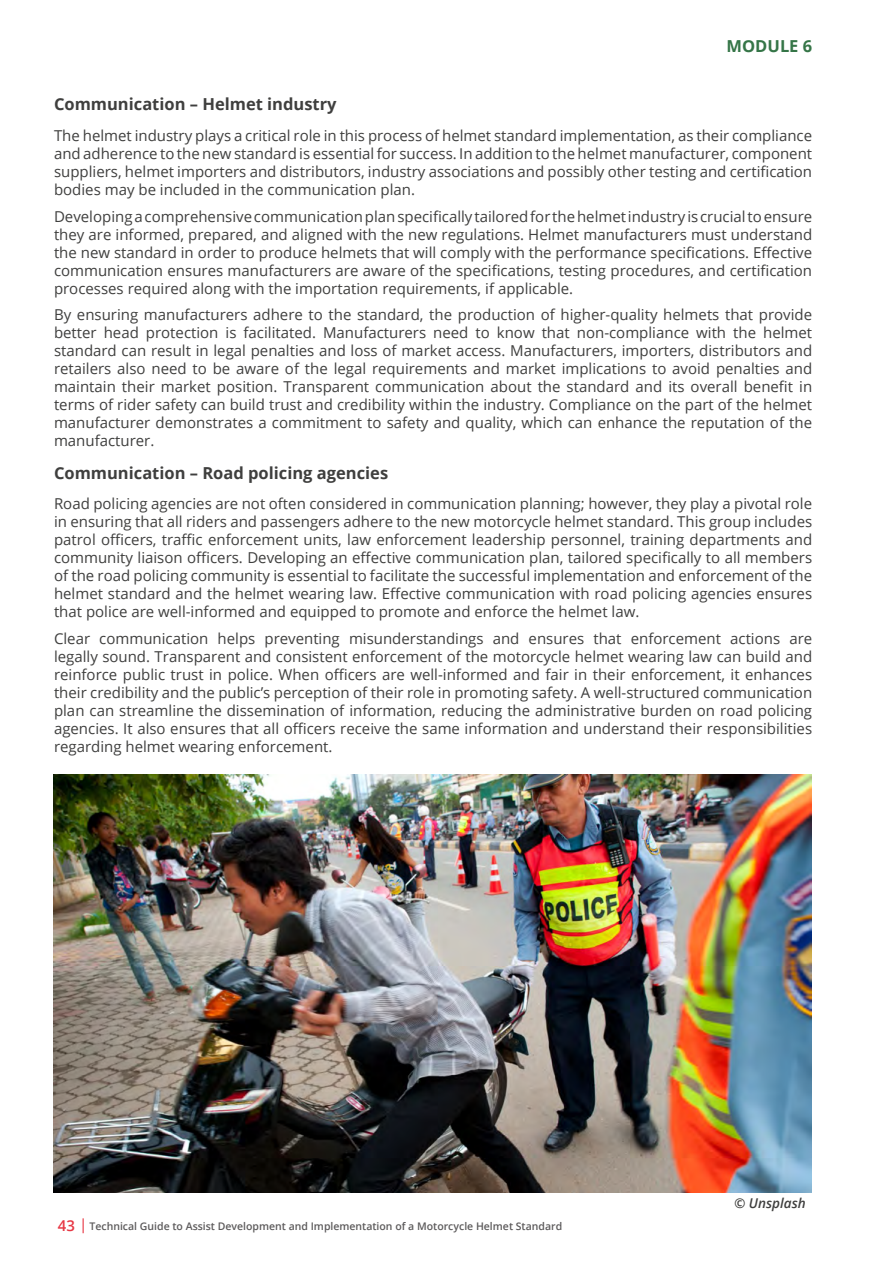
<style>
.page{position:relative;width:893px;height:1263px;background:#fff}
.page>*{position:absolute;margin:0;border:0;box-sizing:border-box;transform-origin:0 0}
.t1{font:700 16.5px "Open Sans";color:#3f3f3e}
.t2{font:700 16.5px "Open Sans";color:#357547}
.t3{font:15px/18px "Open Sans";color:#3f3f3e;text-align:justify}
.t4{font:italic 600 13.5px "Open Sans";color:#3f3f3e}
.t5{font:600 10.5px "Open Sans";color:#5c5a5b}
.s1{font-size:15px;color:#e73744}
</style>
<div class="page">
<img style="left:54px;top:775px;width:757px;height:418px">
<svg style="left:83px;top:1218px;width:1px;height:15px"></svg>
<p class="t2" style="left:727px;top:34px;width:87px">MODULE 6</p>
<p class="t1" style="left:54px;top:93px;width:284px">Communication – Helmet industry</p>
<p class="t3" style="left:54px;top:126px;width:760px">The helmet industry plays a critical role in this process of helmet standard implementation, as their compliance and adherence to the new standard is essential for success. In addition to the helmet manufacturer, component suppliers, helmet importers and distributors, industry associations and possibly other testing and certification bodies may be included in the communication plan.</p>
<p class="t3" style="left:54px;top:207px;width:760px">Developing a comprehensive communication plan specifically tailored for the helmet industry is crucial to ensure they are informed, prepared, and aligned with the new regulations. Helmet manufacturers must understand the new standard in order to produce helmets that will comply with the performance specifications. Effective communication ensures manufacturers are aware of the specifications, testing procedures, and certification processes required along with the importation requirements, if applicable.</p>
<p class="t3" style="left:54px;top:305px;width:760px">By ensuring manufacturers adhere to the standard, the production of higher-quality helmets that provide better head protection is facilitated. Manufacturers need to know that non-compliance with the helmet standard can result in legal penalties and loss of market access. Manufacturers, importers, distributors and retailers also need to be aware of the legal requirements and market implications to avoid penalties and maintain their market position. Transparent communication about the standard and its overall benefit in terms of rider safety can build trust and credibility within the industry. Compliance on the part of the helmet manufacturer demonstrates a commitment to safety and quality, which can enhance the reputation of the manufacturer.</p>
<p class="t1" style="left:54px;top:461px;width:336px">Communication – Road policing agencies</p>
<p class="t3" style="left:54px;top:494px;width:760px">Road policing agencies are not often considered in communication planning; however, they play a pivotal role in ensuring that all riders and passengers adhere to the new motorcycle helmet standard. This group includes patrol officers, traffic enforcement units, law enforcement leadership personnel, training departments and community liaison officers. Developing an effective communication plan, tailored specifically to all members of the road policing community is essential to facilitate the successful implementation and enforcement of the helmet standard and the helmet wearing law. Effective communication with road policing agencies ensures that police are well-informed and equipped to promote and enforce the helmet law.</p>
<p class="t3" style="left:54px;top:629px;width:760px">Clear communication helps preventing misunderstandings and ensures that enforcement actions are legally sound. Transparent and consistent enforcement of the motorcycle helmet wearing law can build and reinforce public trust in police. When officers are well-informed and fair in their enforcement, it enhances their credibility and the public’s perception of their role in promoting safety. A well-structured communication plan can streamline the dissemination of information, reducing the administrative burden on road policing agencies. It also ensures that all officers receive the same information and understand their responsibilities regarding helmet wearing enforcement.</p>
<p class="t5" style="left:58px;top:1219px;width:506px"><span class="s1">43</span> Technical Guide to Assist Development and Implementation of a Motorcycle Helmet Standard</p>
<p class="t4" style="left:734px;top:1194px;width:73px">© Unsplash</p>
</div>
